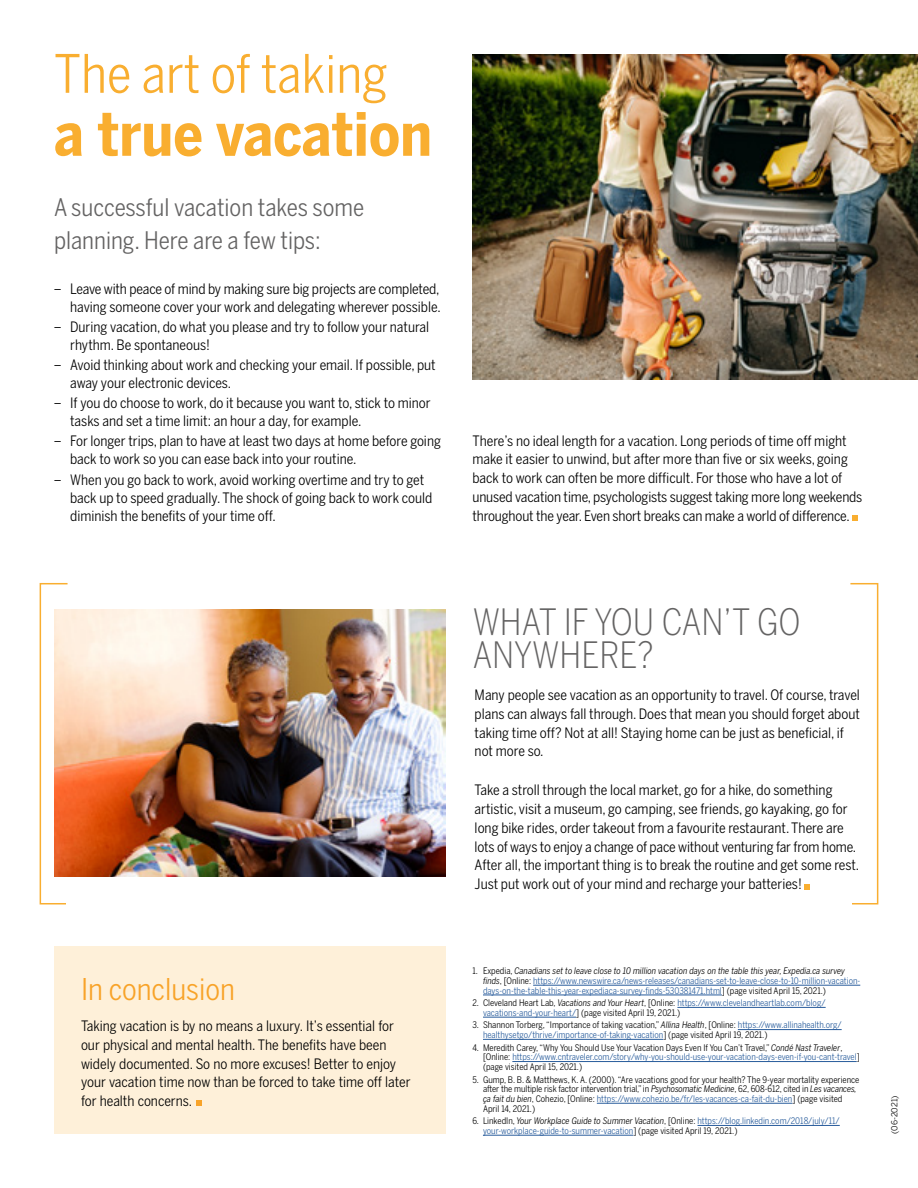
<style>
.page{position:relative;width:918px;height:1188px;background:#fff}
.page>*{position:absolute;margin:0;border:0;box-sizing:border-box;transform-origin:0 0}
.t1{font:700 60px "Benton Sans Cond";color:#f9ae30}
.t2{font:52.5px "Benton Sans Cond";color:#f9ae30}
.t3{font:300 36px/33px "Benton Sans Cond";color:#646363}
.t4{font:30px "Benton Sans Cond";color:#f9ae30}
.t5{font:24px/33px "Benton Sans Cond";color:#646363}
.t6{font:14.25px/18.8px "Benton Sans Cond";color:#000}
.t7{font:9px/9.8px "Benton Sans Cond";color:#000}
.t8{font:9px/9.8px "Benton Sans Cond";color:#275b9b}
.t9{font:8.25px "Benton Sans";letter-spacing:-.005em;color:#000}
.s1{color:#000}
.s2{font-style:italic;color:#000}
.s3{font-style:italic}
.s4{color:#275b9b}
</style>
<div class="page">
<img style="left:69px;top:609px;width:377px;height:267px">
<div style="left:54px;top:947px;width:392px;height:187px;background:#feefd6"></div>
<svg style="left:196px;top:1101px;width:5px;height:5px"></svg>
<svg style="left:805px;top:884px;width:5px;height:5px"></svg>
<svg style="left:852px;top:515px;width:5px;height:5px"></svg>
<hr style="left:533px;top:985px;width:327px;height:1px;background:#275b9b">
<hr style="left:483px;top:995px;width:239px;height:1px;background:#275b9b">
<hr style="left:677px;top:1007px;width:149px;height:1px;background:#275b9b">
<hr style="left:483px;top:1017px;width:93px;height:1px;background:#275b9b">
<hr style="left:738px;top:1029px;width:104px;height:1px;background:#275b9b">
<hr style="left:483px;top:1039px;width:180px;height:1px;background:#275b9b">
<hr style="left:512px;top:1061px;width:345px;height:1px;background:#275b9b">
<hr style="left:597px;top:1103px;width:195px;height:1px;background:#275b9b">
<hr style="left:698px;top:1125px;width:142px;height:1px;background:#275b9b">
<hr style="left:483px;top:1135px;width:150px;height:1px;background:#275b9b">
<svg style="left:39px;top:583px;width:30px;height:322px"></svg>
<svg style="left:850px;top:583px;width:29px;height:322px"></svg>
<img style="left:472px;top:54px;width:446px;height:326px">
<h2 class="t2" style="left:54px;top:43px;width:335px">The art of taking</h2>
<h1 class="t1" style="left:54px;top:99px;width:380px">a true vacation</h1>
<h3 class="t5" style="left:54px;top:190px;width:312px">A successful vacation takes some planning. Here are a few tips:</h3>
<p class="t6" style="left:54px;top:279px;width:388px;line-height:18px;text-align:right">– Leave with peace of mind by making sure big projects are completed, having someone cover your work and delegating wherever possible.</p>
<p class="t6" style="left:70px;top:318px;width:361px;line-height:18px;text-indent:-16px">– During vacation, do what you please and try to follow your natural rhythm. Be spontaneous!</p>
<p class="t6" style="left:70px;top:356px;width:367px;line-height:18px;text-indent:-16px">– Avoid thinking about work and checking your email. If possible, put away your electronic devices.</p>
<p class="t6" style="left:70px;top:394px;width:362px;line-height:18px;text-indent:-16px">– If you do choose to work, do it because you want to, stick to minor tasks and set a time limit: an hour a day, for example.</p>
<p class="t6" style="left:70px;top:432px;width:372px;line-height:18px;text-indent:-16px">– For longer trips, plan to have at least two days at home before going back to work so you can ease back into your routine.</p>
<p class="t6" style="left:70px;top:470px;width:364px;line-height:18px;text-indent:-16px">– When you go back to work, avoid working overtime and try to get back up to speed gradually. The shock of going back to work could diminish the benefits of your time off.</p>
<p class="t6" style="left:473px;top:431px;width:391px">There’s no ideal length for a vacation. Long periods of time off might make it easier to unwind, but after more than five or six weeks, going back to work can often be more difficult. For those who have a lot of unused vacation time, psychologists suggest taking more long weekends throughout the year. Even short breaks can make a world of difference.</p>
<h3 class="t4" style="left:81px;top:972px;width:156px">In conclusion</h3>
<p class="t6" style="left:81px;top:1016px;width:331px">Taking vacation is by no means a luxury. It’s essential for our physical and mental health. The benefits have been widely documented. So no more excuses! Better to enjoy your vacation time now than be forced to take time off later for health concerns.</p>
<h3 class="t3" style="left:472px;top:605px;width:330px">WHAT IF YOU CAN’T GO<br>ANYWHERE?</h3>
<p class="t6" style="left:475px;top:686px;width:387px">Many people see vacation as an opportunity to travel. Of course, travel plans can always fall through. Does that mean you should forget about taking time off? Not at all! Staying home can be just as beneficial, if not more so.</p>
<p class="t6" style="left:475px;top:781px;width:386px">Take a stroll through the local market, go for a hike, do something artistic, visit a museum, go camping, see friends, go kayaking, go for long bike rides, order takeout from a favourite restaurant. There are lots of ways to enjoy a change of pace without venturing far from home.<br>After all, the important thing is to break the routine and get some rest.<br>Just put work out of your mind and recharge your batteries!</p>
<p class="t8" style="left:483px;top:966px;width:379px;text-indent:-11px"><span class="s1">1. Expedia,</span> <span class="s2">Canadians set to leave close to 10 million vacation days on the table this year, Expedia.ca survey finds</span><span class="s1">, [Online:</span> https://www.newswire.ca/news-releases/canadians-set-to-leave-close-to-10-million-vacation&shy;days-on-the-table-this-year-expediaca-survey-finds-530381471.html<span class="s1">] (page visited April 15, 2021.)</span></p>
<p class="t8" style="left:483px;top:998px;width:344px;text-indent:-11px"><span class="s1">2. Cleveland Heart Lab,</span> <span class="s2">Vacations and Your Heart</span><span class="s1">, [Online:</span> https://www.clevelandheartlab.com/blog/ vacations-and-your-heart/<span class="s1">] (page visited April 19, 2021.)</span></p>
<p class="t7" style="left:483px;top:1020px;width:360px;text-indent:-11px">3. Shannon Torberg, “Importance of taking vacation,” <span class="s3">Allina Health</span>, [Online: <span class="s4">https://www.allinahealth.org/ healthysetgo/thrive/importance-of-taking-vacation</span>] (page visited April 19, 2021.)</p>
<p class="t7" style="left:483px;top:1042px;width:378px;text-indent:-11px">4. Meredith Carey, “Why You Should Use Your Vacation Days Even If You Can’t Travel,” <span class="s3">Condé Nast Traveler</span>, [Online: <span class="s4">https://www.cntraveler.com/story/why-you-should-use-your-vacation-days-even-if-you-cant-travel</span>] (page visited April 15, 2021.)</p>
<p class="t7" style="left:483px;top:1074px;width:378px;text-indent:-11px">5. Gump, B. B. &amp; Matthews, K. A. (2000). “Are vacations good for your health? The 9-year mortality experience after the multiple risk factor intervention trial,” in <span class="s3">Psychosomatic Medicine</span>, 62, 608-612, cited in <span class="s3">Les vacances, ça fait du bien</span>, Cohezio, [Online: <span class="s4">https://www.cohezio.be/fr/les-vacances-ca-fait-du-bien</span>] (page visited April 14, 2021.)</p>
<p class="t8" style="left:483px;top:1116px;width:358px;text-indent:-11px"><span class="s1">6. LinkedIn,</span> <span class="s2">Your Workplace Guide to Summer Vacation</span><span class="s1">, [Online:</span> https://blog.linkedin.com/2018/july/11/ your-workplace-guide-to-summer-vacation<span class="s1">] (page visited April 19, 2021.)</span></p>
<p class="t9" style="left:890px;top:1134px;width:40px;rotate:-90deg">(06-2021)</p>
</div>
